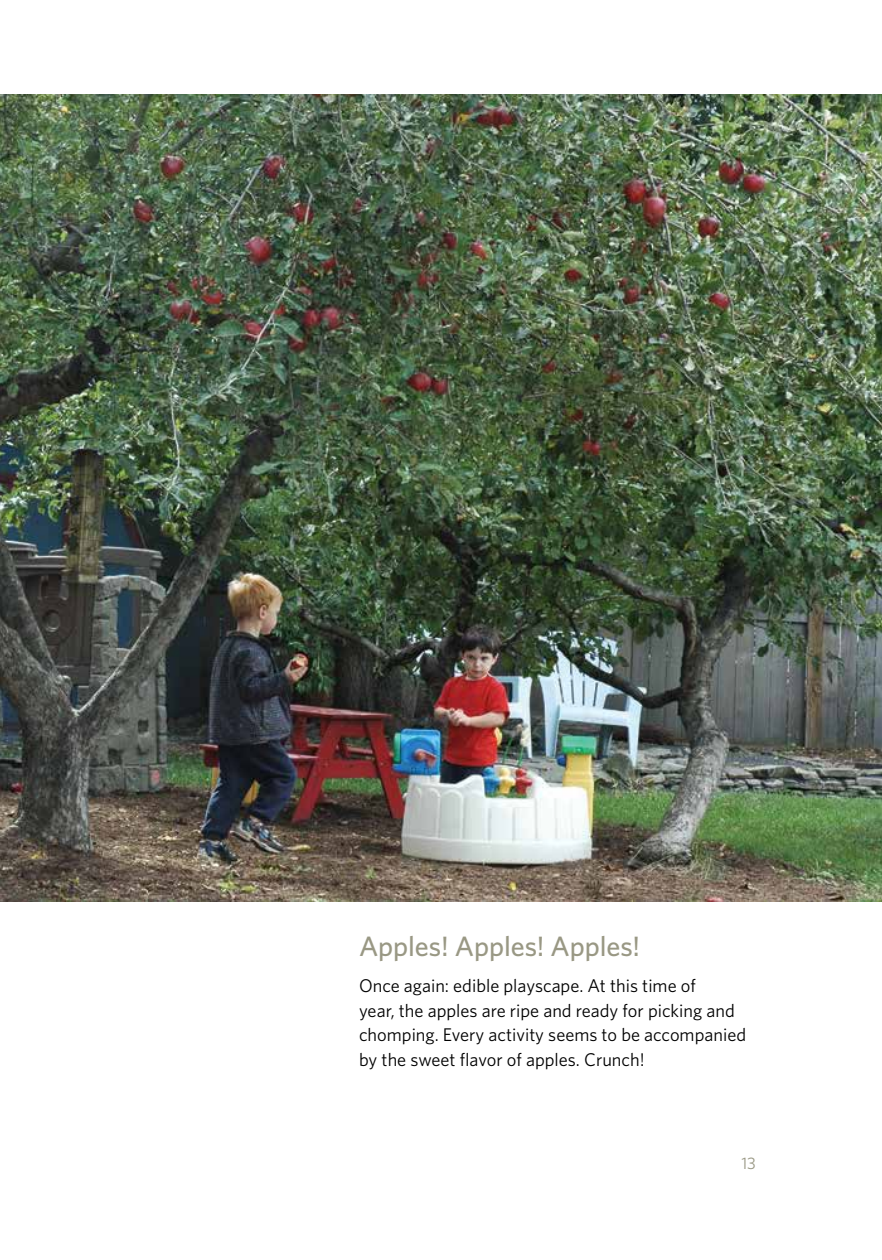
<style>
.page{position:relative;width:882px;height:1260px;background:#fff}
.page>*{position:absolute;margin:0;border:0;box-sizing:border-box;transform-origin:0 0}
.t1{font:500 28px "Whitney";color:#999884}
.t2{font:18.38px/24.5px "Whitney";color:#000}
.t3{font:16.62px "Whitney";color:#999884}
</style>
<div class="page">
<img style="left:0;top:94px;width:882px;height:808px">
<h1 class="t1" style="left:359px;top:929px;width:283px">Apples! Apples! Apples!</h1>
<p class="t2" style="left:359px;top:973px;width:389px">Once again: edible playscape. At this time of<br>year, the apples are ripe and ready for picking and chomping. Every activity seems to be accompanied by the sweet flavor of apples. Crunch!</p>
<p class="t3" style="left:741px;top:1153px;width:16px">13</p>
</div>
